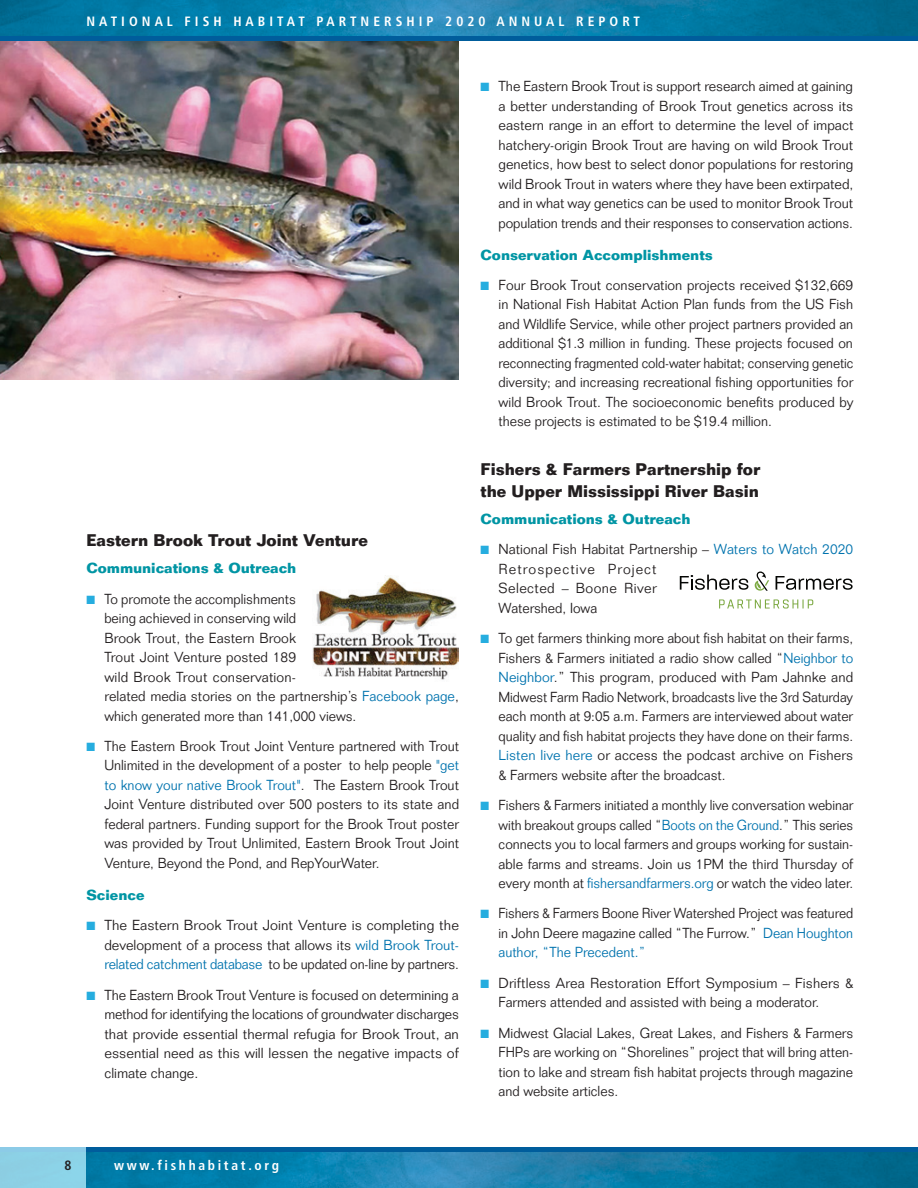
<style>
.page{position:relative;width:918px;height:1188px;background:#fff}
.page>*{position:absolute;margin:0;border:0;box-sizing:border-box;transform-origin:0 0}
.Header_Lvl3{font:700 16.5px/21.8px "Folio Std";color:#231f20;scale:.95 1}
.t1{font:300 14.25px/19.5px "Folio Std";color:#231f20;text-align:justify}
.t2{font:300 14.25px/19.5px "Folio Std";color:#231f20;text-align:justify;scale:.95 1}
.t3{font:300 14.25px/19.5px "Folio Std";color:#231f20;text-align:justify;scale:.96 1}
.t4{font:300 14.25px/19.5px "Folio Std";color:#231f20;text-align:justify;scale:.94 1}
.t5{font:300 14.25px/19.5px "Folio Std";color:#231f20;text-align:justify;scale:.93 1}
.Header_Lvl4{font:700 14.25px "Folio Std";color:#0095a4}
.t6{font:700 condensed 13.5px "Frutiger LT Std";letter-spacing:.3em;color:#fff}
.t7{font:700 condensed 13.5px "Frutiger LT Std";letter-spacing:.2em;color:#fff}
.t8{font:700 condensed 13.5px "Frutiger LT Std";color:#231f20}
.s1{color:#26addf}
.s2{color:#0073ae}
</style>
<div class="page">
<img style="left:313px;top:576px;width:146px;height:104px">
<svg style="left:719px;top:599px;width:94px;height:10px"></svg>
<svg style="left:680px;top:575px;width:68px;height:15px"></svg>
<svg style="left:776px;top:576px;width:77px;height:14px"></svg>
<svg style="left:755px;top:572px;width:14px;height:19px"></svg>
<img style="left:0;top:41px;width:459px;height:338px">
<svg style="left:0;top:0;width:918px;height:36px;background:#0b7ca7"></svg>
<div style="left:0;top:36px;width:918px;height:5px;background:#005d9c"></div>
<img style="left:86px;top:1152px;width:832px;height:36px">
<div style="left:0;top:1147px;width:918px;height:5px;background:#005d9c"></div>
<div style="left:0;top:1147px;width:86px;height:41px;background:#8cd1e6"></div>
<p class="t6" style="left:86px;top:13px;width:555px">NATIONAL FISH HABITAT PARTNERSHIP 2020 ANNUAL REPORT</p>
<p class="Header_Lvl3" style="left:86px;top:529px;width:298px">Eastern Brook Trout Joint Venture</p>
<p class="Header_Lvl4" style="left:86px;top:559px;width:211px">Communications &amp; Outreach</p>
<p class="t2" style="left:104px;top:589px;width:375px;text-align:left;text-indent:-18px"><span class="s1">■</span> To promote the accomplishments<br>being achieved in conserving wild<br>Brook Trout, the Eastern Brook<br>Trout Joint Venture posted 189<br>wild Brook Trout conservation-<br>related media stories on the partnership’s <span class="s2">Facebook page</span>, which generated more than 141,000 views.</p>
<p class="t3" style="left:104px;top:736px;width:371px;text-indent:-18px"><span class="s1">■</span> The Eastern Brook Trout Joint Venture partnered with Trout Unlimited in the development of a poster to help people <span class="s2">"get to know your native Brook Trout"</span>. The Eastern Brook Trout Joint Venture distributed over 500 posters to its state and federal partners. Funding support for the Brook Trout poster was provided by Trout Unlimited, Eastern Brook Trout Joint Venture, Beyond the Pond, and RepYourWater.</p>
<p class="Header_Lvl4" style="left:86px;top:886px;width:60px">Science</p>
<p class="t1" style="left:104px;top:915px;width:356px;text-indent:-18px"><span class="s1">■</span> The Eastern Brook Trout Joint Venture is completing the development of a process that allows its <span class="s2">wild Brook Trout&shy;related catchment database</span> to be updated on-line by partners.</p>
<p class="t1" style="left:104px;top:985px;width:356px;text-indent:-18px"><span class="s1">■</span> The Eastern Brook Trout Venture is focused on determining a method for identifying the locations of groundwater discharges that provide essential thermal refugia for Brook Trout, an essential need as this will lessen the negative impacts of climate change.</p>
<p class="t1" style="left:499px;top:76px;width:356px;text-indent:-18px"><span class="s1">■</span> The Eastern Brook Trout is support research aimed at gaining a better understanding of Brook Trout genetics across its eastern range in an effort to determine the level of impact hatchery-origin Brook Trout are having on wild Brook Trout genetics, how best to select donor populations for restoring wild Brook Trout in waters where they have been extirpated, and in what way genetics can be used to monitor Brook Trout population trends and their responses to conservation actions.</p>
<p class="Header_Lvl4" style="left:481px;top:246px;width:234px">Conservation Accomplishments</p>
<p class="t3" style="left:499px;top:275px;width:371px;text-indent:-18px"><span class="s1">■</span> Four Brook Trout conservation projects received $132,669 in National Fish Habitat Action Plan funds from the US Fish and Wildlife Service, while other project partners provided an additional $1.3 million in funding. These projects focused on reconnecting fragmented cold-water habitat; conserving genetic diversity; and increasing recreational fishing opportunities for wild Brook Trout. The socioeconomic benefits produced by these projects is estimated to be $19.4 million.</p>
<p class="Header_Lvl3" style="left:481px;top:458px;width:296px">Fishers &amp; Farmers Partnership for the Upper Mississippi River Basin</p>
<p class="Header_Lvl4" style="left:481px;top:510px;width:211px">Communications &amp; Outreach</p>
<p class="t1" style="left:499px;top:540px;width:356px;text-align:left;text-indent:-18px"><span class="s1">■</span> National Fish Habitat Partnership – <span class="s2">Waters to Watch 2020<br></span>Retrospective Project<br>Selected – Boone River<br>Watershed, Iowa</p>
<p class="t2" style="left:499px;top:629px;width:375px;text-indent:-18px"><span class="s1">■</span> To get farmers thinking more about fish habitat on their farms, Fishers &amp; Farmers initiated a radio show called “<span class="s2">Neighbor to Neighbor</span>.” This program, produced with Pam Jahnke and Midwest Farm Radio Network, broadcasts live the 3rd Saturday each month at 9:05 a.m. Farmers are interviewed about water quality and fish habitat projects they have done on their farms.<br><span class="s2">Listen live here</span> or access the podcast archive on Fishers &amp; Farmers website after the broadcast.</p>
<p class="t4" style="left:499px;top:795px;width:379px;text-indent:-18px"><span class="s1">■</span> Fishers &amp; Farmers initiated a monthly live conversation webinar with breakout groups called “<span class="s2">Boots on the Ground</span>.” This series connects you to local farmers and groups working for sustain&shy;able farms and streams. Join us 1PM the third Thursday of every month at <span class="s2">fishersandfarmers.org</span> or watch the video later.</p>
<p class="t5" style="left:499px;top:904px;width:383px;text-indent:-18px"><span class="s1">■</span> Fishers &amp; Farmers Boone River Watershed Project was featured in John Deere magazine called “The Furrow.” <span class="s2">Dean Houghton author, “The Precedent.”</span></p>
<p class="t1" style="left:499px;top:973px;width:356px;text-indent:-18px"><span class="s1">■</span> Driftless Area Restoration Effort Symposium – Fishers &amp;<br>Farmers attended and assisted with being a moderator.</p>
<p class="t2" style="left:499px;top:1023px;width:375px;text-indent:-18px"><span class="s1">■</span> Midwest Glacial Lakes, Great Lakes, and Fishers &amp; Farmers FHPs are working on “Shorelines” project that will bring atten&shy;tion to lake and stream fish habitat projects through magazine and website articles.</p>
<p class="t8" style="left:65px;top:1158px;width:9px">8</p>
<p class="t7" style="left:114px;top:1158px;width:167px">www.fishhabitat.org</p>
</div>
